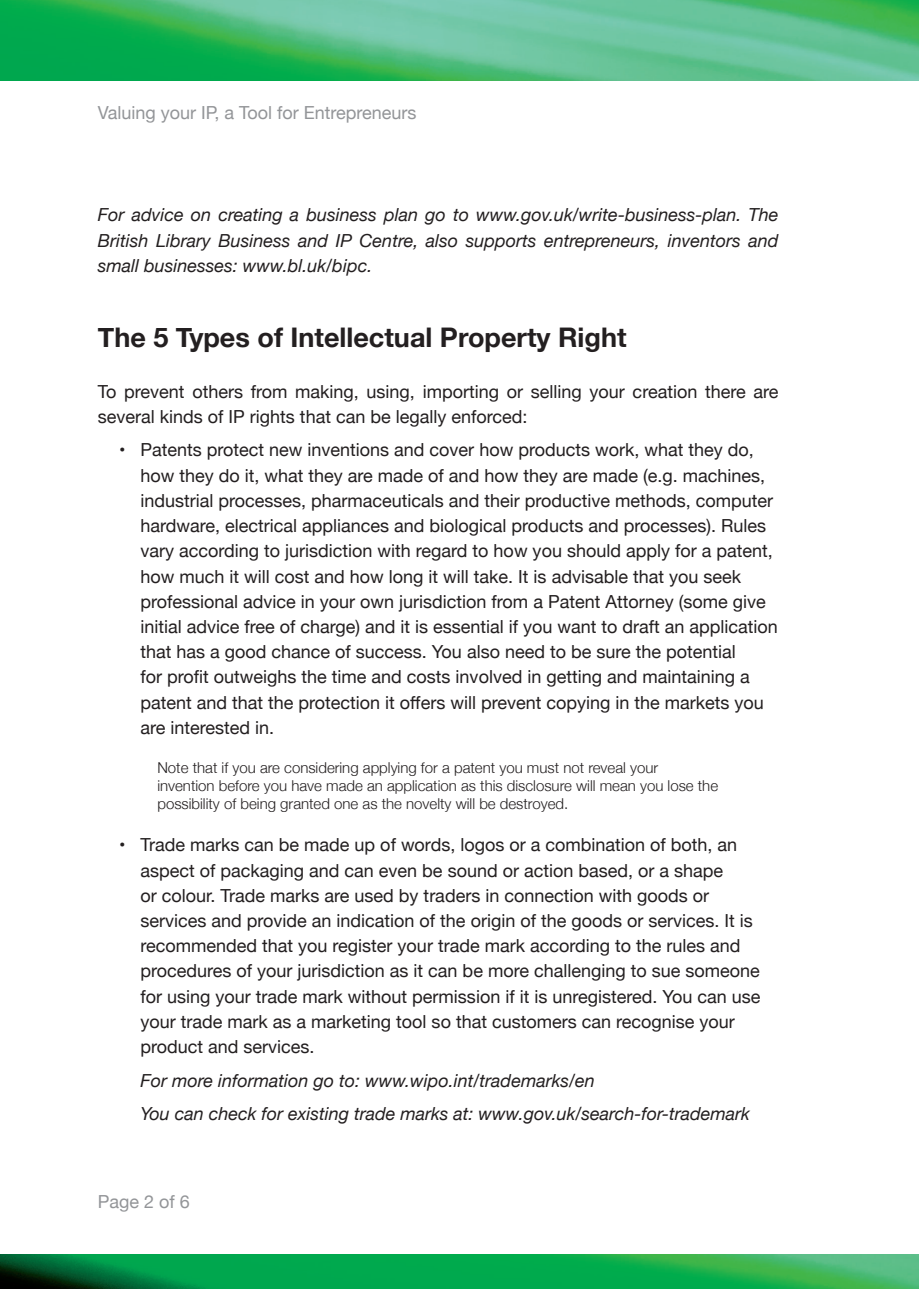
<style>
.page{position:relative;width:919px;height:1289px;background:#fff}
.page>*{position:absolute;margin:0;border:0;box-sizing:border-box;transform-origin:0 0}
.t1{font:700 27px "Helvetica Neue";color:#231f20}
.t2{font:18px/25.2px "Helvetica Neue";color:#231f20}
.t3{font:italic 18px/25.2px "Helvetica Neue";color:#231f20;text-align:justify}
.t4{font:18px "Helvetica Neue";color:#939598}
.t5{font:300 15px/18px "Helvetica Neue";color:#231f20}
</style>
<div class="page">
<img style="left:0;top:0;width:918px;height:81px">
<img style="left:0;top:1254px;width:918px;height:34px">
<p class="t4" style="left:98px;top:100px;width:320px">Valuing your IP, a Tool for Entrepreneurs</p>
<p class="t3" style="left:98px;top:203px;width:682px">For advice on creating a business plan go to www.gov.uk/write-business-plan. The British Library Business and IP Centre, also supports entrepreneurs, inventors and small businesses: www.bl.uk/bipc.</p>
<h1 class="t1" style="left:98px;top:316px;width:530px">The 5 Types of Intellectual Property Right</h1>
<p class="t2" style="left:98px;top:379px;width:682px">To prevent others from making, using, importing or selling your creation there are several kinds of IP rights that can be legally enforced:</p>
<p class="t2" style="left:140px;top:438px;width:639px;text-indent:-21px">• Patents protect new inventions and cover how products work, what they do, how they do it, what they are made of and how they are made (e.g. machines, industrial processes, pharmaceuticals and their productive methods, computer hardware, electrical appliances and biological products and processes). Rules vary according to jurisdiction with regard to how you should apply for a patent, how much it will cost and how long it will take. It is advisable that you seek professional advice in your own jurisdiction from a Patent Attorney (some give initial advice free of charge) and it is essential if you want to draft an application that has a good chance of success. You also need to be sure the potential<br>for profit outweighs the time and costs involved in getting and maintaining a patent and that the protection it offers will prevent copying in the markets you are interested in.</p>
<p class="t5" style="left:157px;top:757px;width:562px">Note that if you are considering applying for a patent you must not reveal your invention before you have made an application as this disclosure will mean you lose the possibility of being granted one as the novelty will be destroyed.</p>
<p class="t2" style="left:140px;top:833px;width:621px;text-indent:-21px">• Trade marks can be made up of words, logos or a combination of both, an aspect of packaging and can even be sound or action based, or a shape<br>or colour. Trade marks are used by traders in connection with goods or services and provide an indication of the origin of the goods or services. It is recommended that you register your trade mark according to the rules and procedures of your jurisdiction as it can be more challenging to sue someone for using your trade mark without permission if it is unregistered. You can use your trade mark as a marketing tool so that customers can recognise your product and services.</p>
<p class="t3" style="left:140px;top:1064px;width:611px;line-height:33.8px">For more information go to: www.wipo.int/trademarks/en<br>You can check for existing trade marks at: www.gov.uk/search-for-trademark</p>
<p class="t4" style="left:98px;top:1188px;width:94px">Page 2 of 6</p>
</div>
